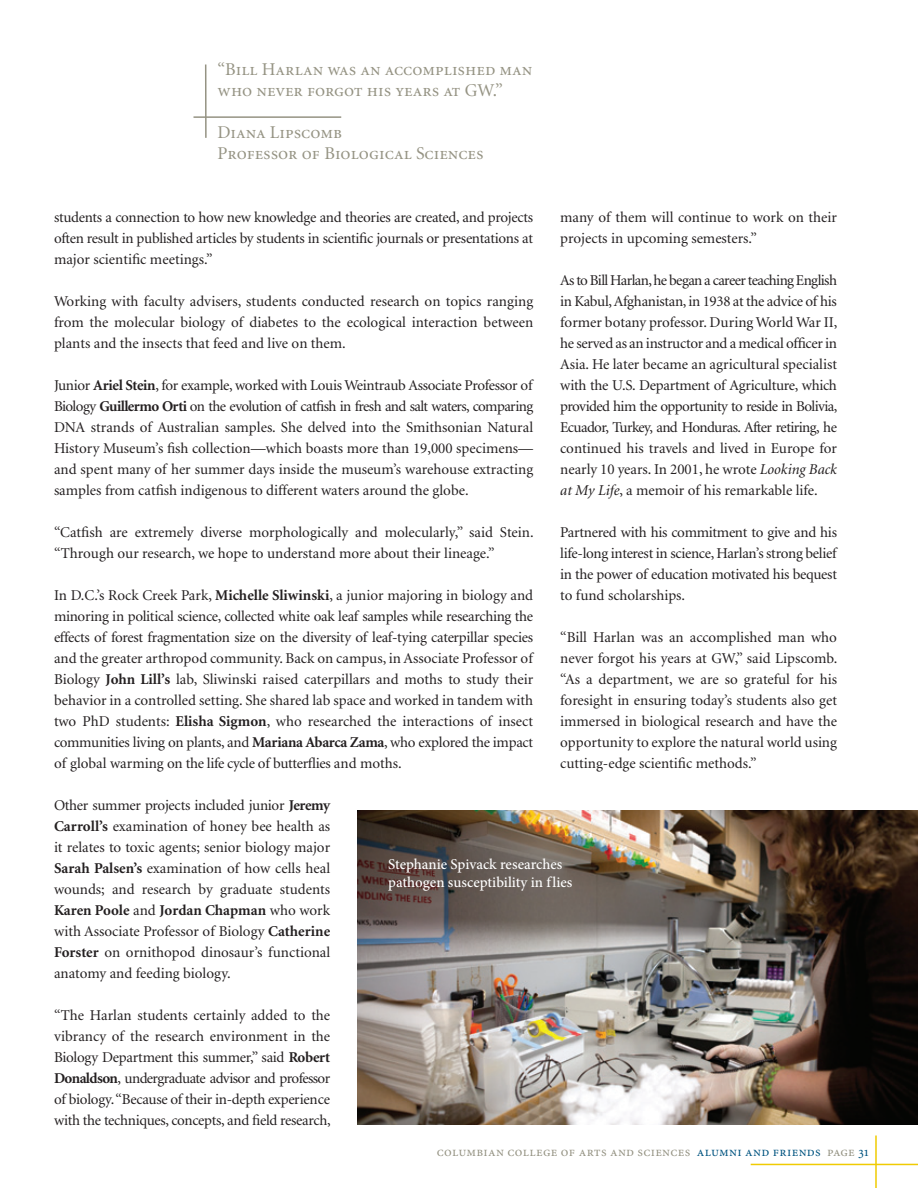
<style>
.page{position:relative;width:918px;height:1188px;background:#fff}
.page>*{position:absolute;margin:0;border:0;box-sizing:border-box;transform-origin:0 0}
.pullouts{font:18px/21px "Minion Regular SC";color:#959383}
.body_copy_serif{font:15px/21px "Minion";color:#231f20;text-align:justify}
.photo_captions{font:500 15px/18px "Minion Pro";color:#fff}
.t1{font:13.5px "Minion MM SC 367 585 9";letter-spacing:.015em;color:#959383}
.s1{font-weight:700}
.s2{font-style:italic}
.s3{color:#005480}
</style>
<div class="page">
<hr style="left:751px;top:1164px;width:167px;height:1px;background:#f0cb02">
<hr style="left:875px;top:1136px;width:2px;height:52px;background:#f0cb02">
<img style="left:357px;top:810px;width:561px;height:315px">
<hr style="left:205px;top:65px;width:2px;height:73px;background:#959383">
<hr style="left:194px;top:116px;width:147px;height:2px;background:#959383">
<p class="pullouts" style="left:218px;top:59px;width:317px">“Bill Harlan was an accomplished man who never forgot his years at GW.”</p>
<p class="pullouts" style="left:218px;top:122px;width:268px">Diana Lipscomb<br>Professor of Biological Sciences</p>
<p class="body_copy_serif" style="left:54px;top:207px;width:481px">students a connection to how new knowledge and theories are created, and projects often result in published articles by students in scientific journals or presentations at major scientific meetings.”</p>
<p class="body_copy_serif" style="left:54px;top:291px;width:481px">Working with faculty advisers, students conducted research on topics ranging from the molecular biology of diabetes to the ecological interaction between plants and the insects that feed and live on them.</p>
<p class="body_copy_serif" style="left:54px;top:375px;width:481px">Junior <span class="s1">Ariel Stein</span>, for example, worked with Louis Weintraub Associate Professor of Biology <span class="s1">Guillermo Orti</span> on the evolution of catfish in fresh and salt waters, comparing DNA strands of Australian samples. She delved into the Smithsonian Natural History Museum’s fish collection—which boasts more than 19,000 specimens— and spent many of her summer days inside the museum’s warehouse extracting samples from catfish indigenous to different waters around the globe.</p>
<p class="body_copy_serif" style="left:54px;top:522px;width:481px">“Catfish are extremely diverse morphologically and molecularly,” said Stein. “Through our research, we hope to understand more about their lineage.”</p>
<p class="body_copy_serif" style="left:54px;top:585px;width:481px">In D.C.’s Rock Creek Park, <span class="s1">Michelle Sliwinski</span>, a junior majoring in biology and minoring in political science, collected white oak leaf samples while researching the effects of forest fragmentation size on the diversity of leaf-tying caterpillar species and the greater arthropod community. Back on campus, in Associate Professor of Biology <span class="s1">John Lill’s</span> lab, Sliwinski raised caterpillars and moths to study their behavior in a controlled setting. She shared lab space and worked in tandem with two PhD students: <span class="s1">Elisha Sigmon</span>, who researched the interactions of insect communities living on plants, and <span class="s1">Mariana Abarca Zama</span>, who explored the impact of global warming on the life cycle of butterflies and moths.</p>
<p class="body_copy_serif" style="left:54px;top:795px;width:278px">Other summer projects included junior <span class="s1">Jeremy Carroll’s</span> examination of honey bee health as it relates to toxic agents; senior biology major <span class="s1">Sarah Palsen’s</span> examination of how cells heal wounds; and research by graduate students <span class="s1">Karen Poole</span> and <span class="s1">Jordan Chapman</span> who work with Associate Professor of Biology <span class="s1">Catherine Forster</span> on ornithopod dinosaur’s functional anatomy and feeding biology.</p>
<p class="body_copy_serif" style="left:54px;top:1005px;width:278px">“The Harlan students certainly added to the vibrancy of the research environment in the Biology Department this summer,” said <span class="s1">Robert Donaldson</span>, undergraduate advisor and professor of biology. “Because of their in-depth experience with the techniques, concepts, and field research,</p>
<p class="body_copy_serif" style="left:560px;top:207px;width:278px">many of them will continue to work on their projects in upcoming semesters.”</p>
<p class="body_copy_serif" style="left:560px;top:270px;width:279px">As to Bill Harlan, he began a career teaching English in Kabul, Afghanistan, in 1938 at the advice of his former botany professor. During World War II, he served as an instructor and a medical officer in Asia. He later became an agricultural specialist with the U.S. Department of Agriculture, which provided him the opportunity to reside in Bolivia, Ecuador, Turkey, and Honduras. After retiring, he continued his travels and lived in Europe for nearly 10 years. In 2001, he wrote <span class="s2">Looking Back at My Life</span>, a memoir of his remarkable life.</p>
<p class="body_copy_serif" style="left:560px;top:522px;width:278px">Partnered with his commitment to give and his life-long interest in science, Harlan’s strong belief in the power of education motivated his bequest to fund scholarships.</p>
<p class="body_copy_serif" style="left:560px;top:627px;width:279px">“Bill Harlan was an accomplished man who never forgot his years at GW,” said Lipscomb. “As a department, we are so grateful for his foresight in ensuring today’s students also get immersed in biological research and have the opportunity to explore the natural world using cutting-edge scientific methods.”</p>
<p class="photo_captions" style="left:388px;top:855px;width:186px">Stephanie Spivack researches pathogen susceptibility in flies</p>
<p class="t1" style="left:437px;top:1144px;width:433px">columbian college of arts and sciences <span class="s3">alumni and friends</span> page <span class="s3">31</span></p>
</div>
